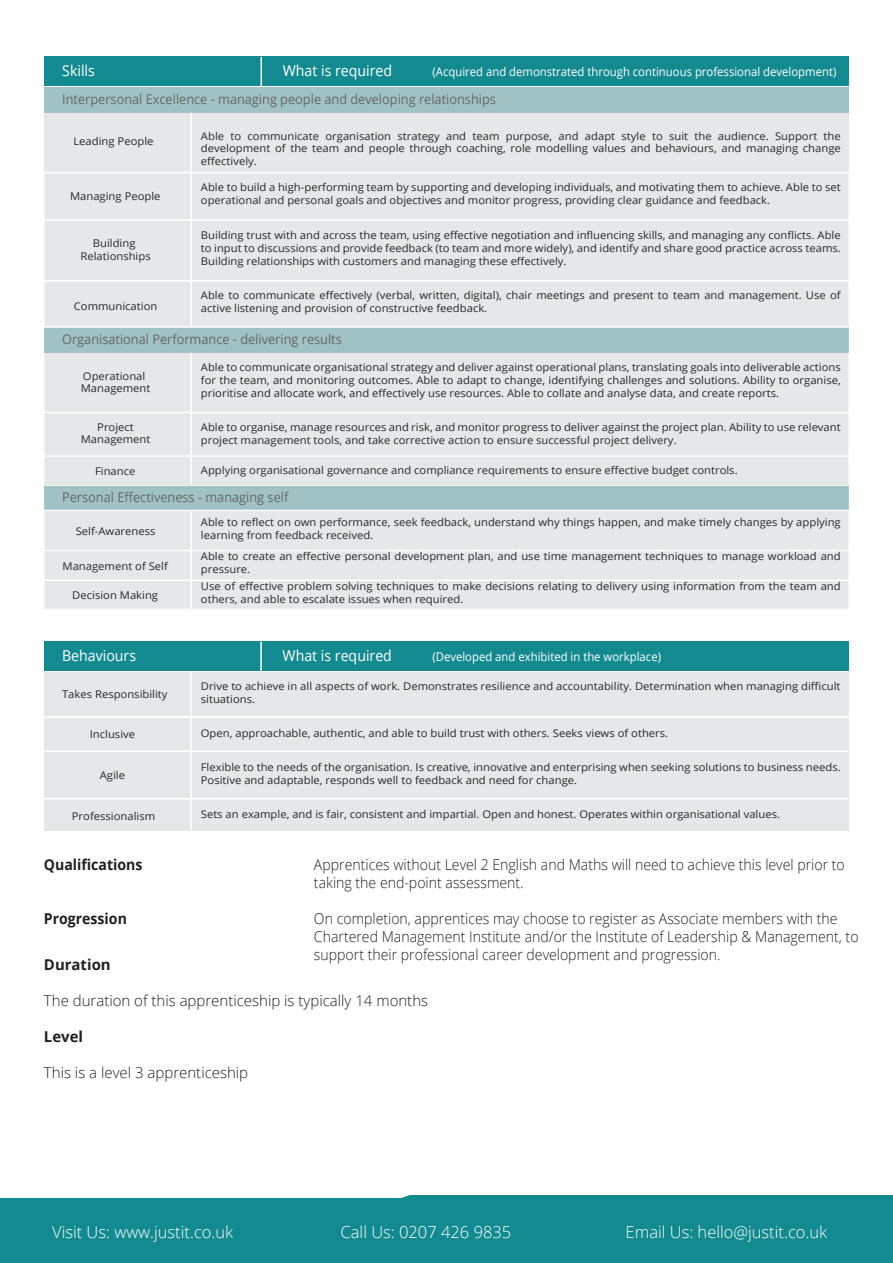
<style>
.page{position:relative;width:893px;height:1263px;background:#fff}
.page>*{position:absolute;margin:0;border:0;box-sizing:border-box;transform-origin:0 0}
.t1{font:300 16.5px "Open Sans";color:#fff}
.t2{font:300 15px/18px "Open Sans";color:#231f20;scale:.94 1}
.t3{font:300 15px "Open Sans";color:#231f20}
.t4{font:15px "Open Sans";color:#fff;scale:.94 1}
.t5{font:700 15px "Open Sans";color:#231f20;scale:.94 1}
.t6{font:700 15px "Open Sans";color:#231f20}
.t7{font:13.5px "Open Sans";color:#676867;scale:.94 1}
.t8{font:12px "Open Sans";color:#fff;scale:.94 1}
.t9{font:10.65px/12.8px "Open Sans";color:#282929;scale:1.05 1}
</style>
<div class="page">
<div style="left:44px;top:57px;width:804px;height:29px;background:#138a8f"></div>
<div style="left:44px;top:87px;width:804px;height:26px;background:#a1c2c4"></div>
<hr style="left:260px;top:57px;width:2px;height:29px;background:#fff">
<div style="left:44px;top:113px;width:804px;height:58px;background:#e6e7e9"></div>
<hr style="left:190px;top:113px;width:2px;height:66px;background:#fff">
<div style="left:43px;top:172px;width:807px;height:438px;background:#e6e7e9;border:2px solid #fff"></div>
<hr style="left:190px;top:169px;width:2px;height:158px;background:#fff">
<hr style="left:44px;top:219px;width:805px;height:2px;background:#fff">
<hr style="left:44px;top:280px;width:805px;height:2px;background:#fff">
<hr style="left:44px;top:412px;width:805px;height:1px;background:#fff">
<hr style="left:45px;top:455px;width:804px;height:2px;background:#fff">
<hr style="left:45px;top:550px;width:804px;height:1px;background:#fff">
<hr style="left:44px;top:579px;width:805px;height:2px;background:#fff">
<div style="left:44px;top:327px;width:804px;height:26px;background:#a1c2c4"></div>
<div style="left:44px;top:485px;width:804px;height:25px;background:#a1c2c4"></div>
<hr style="left:190px;top:353px;width:2px;height:131px;background:#fff">
<hr style="left:190px;top:510px;width:2px;height:132px;background:#fff">
<hr style="left:44px;top:326px;width:805px;height:2px;background:#fff">
<hr style="left:44px;top:484px;width:805px;height:2px;background:#fff">
<div style="left:44px;top:642px;width:804px;height:29px;background:#138a8f"></div>
<hr style="left:260px;top:642px;width:2px;height:29px;background:#fff">
<div style="left:44px;top:672px;width:804px;height:158px;background:#e6e7e9"></div>
<hr style="left:190px;top:672px;width:2px;height:158px;background:#fff">
<hr style="left:44px;top:716px;width:805px;height:2px;background:#fff">
<hr style="left:44px;top:750px;width:805px;height:2px;background:#fff">
<hr style="left:44px;top:798px;width:805px;height:1px;background:#fff">
<hr style="left:45px;top:173px;width:848px;height:1px;background:#fff">
<div style="left:0;top:1199px;width:893px;height:64px;background:#138a8f"></div>
<svg style="left:218px;top:1195px;width:675px;height:4px"></svg>
<hr style="left:44px;top:510px;width:805px;height:1px;background:#fff">
<h2 class="t4" style="left:62px;top:60px;width:36px">Skills</h2>
<p class="t7" style="left:62px;top:90px;width:463px">Interpersonal Excellence - managing people and developing relationships</p>
<h2 class="t4" style="left:283px;top:60px;width:118px">What is required</h2>
<p class="t8" style="left:433px;top:63px;width:431px">(Acquired and demonstrated through continuous professional development)</p>
<p class="t9" style="left:73px;top:134px;width:78px">Leading People</p>
<p class="t9" style="left:201px;top:129px;width:611px;text-align:justify">Able to communicate organisation strategy and team purpose, and adapt style to suit the audience. Support the development of the team and people through coaching, role modelling values and behaviours, and managing change effectively.</p>
<p class="t9" style="left:201px;top:181px;width:611px">Able to build a high-performing team by supporting and developing individuals, and motivating them to achieve. Able to set operational and personal goals and objectives and monitor progress, providing clear guidance and feedback.</p>
<p class="t9" style="left:201px;top:229px;width:611px;text-align:justify">Building trust with and across the team, using effective negotiation and influencing skills, and managing any conflicts. Able to input to discussions and provide feedback (to team and more widely), and identify and share good practice across teams.<br>Building relationships with customers and managing these effectively.</p>
<p class="t9" style="left:70px;top:190px;width:88px">Managing People</p>
<p class="t9" style="left:80px;top:237px;width:68px;text-align:center">Building<br>Relationships</p>
<p class="t9" style="left:74px;top:299px;width:81px">Communication</p>
<p class="t9" style="left:201px;top:289px;width:611px">Able to communicate effectively (verbal, written, digital), chair meetings and present to team and management. Use of active listening and provision of constructive feedback.</p>
<p class="t7" style="left:62px;top:330px;width:299px">Organisational Performance - delivering results</p>
<p class="t9" style="left:201px;top:361px;width:611px;text-align:justify">Able to communicate organisational strategy and deliver against operational plans, translating goals into deliverable actions for the team, and monitoring outcomes. Able to adapt to change, identifying challenges and solutions. Ability to organise, prioritise and allocate work, and effectively use resources. Able to collate and analyse data, and create reports.</p>
<p class="t9" style="left:201px;top:421px;width:611px">Able to organise, manage resources and risk, and monitor progress to deliver against the project plan. Ability to use relevant project management tools, and take corrective action to ensure successful project delivery.</p>
<p class="t9" style="left:81px;top:369px;width:68px">Operational<br>Management</p>
<p class="t9" style="left:81px;top:420px;width:68px;text-align:center">Project<br>Management</p>
<p class="t9" style="left:95px;top:465px;width:40px">Finance</p>
<p class="t9" style="left:201px;top:463px;width:513px">Applying organisational governance and compliance requirements to ensure effective budget controls.</p>
<p class="t7" style="left:62px;top:488px;width:242px">Personal Effectiveness - managing self</p>
<p class="t9" style="left:76px;top:524px;width:77px">Self-Awareness</p>
<p class="t9" style="left:63px;top:560px;width:102px">Management of Self</p>
<p class="t9" style="left:72px;top:589px;width:83px">Decision Making</p>
<p class="t9" style="left:201px;top:516px;width:611px">Able to reflect on own performance, seek feedback, understand why things happen, and make timely changes by applying learning from feedback received.</p>
<p class="t9" style="left:201px;top:550px;width:611px">Able to create an effective personal development plan, and use time management techniques to manage workload and pressure.</p>
<p class="t9" style="left:201px;top:580px;width:611px">Use of effective problem solving techniques to make decisions relating to delivery using information from the team and others, and able to escalate issues when required.</p>
<h2 class="t4" style="left:62px;top:645px;width:80px">Behaviours</h2>
<h2 class="t4" style="left:283px;top:645px;width:118px">What is required</h2>
<p class="t8" style="left:432px;top:648px;width:245px">(Developed and exhibited in the workplace)</p>
<p class="t9" style="left:62px;top:688px;width:102px">Takes Responsibility</p>
<p class="t9" style="left:201px;top:679px;width:611px">Drive to achieve in all aspects of work. Demonstrates resilience and accountability. Determination when managing difficult situations.</p>
<p class="t9" style="left:90px;top:727px;width:45px">Inclusive</p>
<p class="t9" style="left:100px;top:769px;width:26px">Agile</p>
<p class="t9" style="left:72px;top:809px;width:81px">Professionalism</p>
<p class="t9" style="left:201px;top:727px;width:447px">Open, approachable, authentic, and able to build trust with others. Seeks views of others.</p>
<p class="t9" style="left:201px;top:760px;width:611px">Flexible to the needs of the organisation. Is creative, innovative and enterprising when seeking solutions to business needs.<br>Positive and adaptable, responds well to feedback and need for change.</p>
<p class="t9" style="left:201px;top:807px;width:553px">Sets an example, and is fair, consistent and impartial. Open and honest. Operates within organisational values.</p>
<h2 class="t5" style="left:44px;top:854px;width:106px">Qualifications</h2>
<h2 class="t2" style="left:314px;top:855px;width:566px">Apprentices without Level 2 English and Maths will need to achieve this level prior to taking the end-point assessment.</h2>
<h2 class="t5" style="left:44px;top:908px;width:90px">Progression</h2>
<h2 class="t2" style="left:314px;top:909px;width:581px">On completion, apprentices may choose to register as Associate members with the<br>Chartered Management Institute and/or the Institute of Leadership &amp; Management, to support their professional career development and progression.</h2>
<h2 class="t6" style="left:44px;top:954px;width:68px">Duration</h2>
<h2 class="t3" style="left:44px;top:990px;width:386px">The duration of this apprenticeship is typically 14 months</h2>
<h2 class="t6" style="left:44px;top:1026px;width:41px">Level</h2>
<h2 class="t3" style="left:44px;top:1062px;width:206px">This is a level 3 apprenticeship</h2>
<h1 class="t1" style="left:52px;top:1220px;width:182px">Visit Us: www.justit.co.uk</h1>
<h1 class="t1" style="left:341px;top:1220px;width:172px">Call Us: 0207 426 9835</h1>
<h1 class="t1" style="left:626px;top:1220px;width:203px">Email Us: hello@justit.co.uk</h1>
</div>
